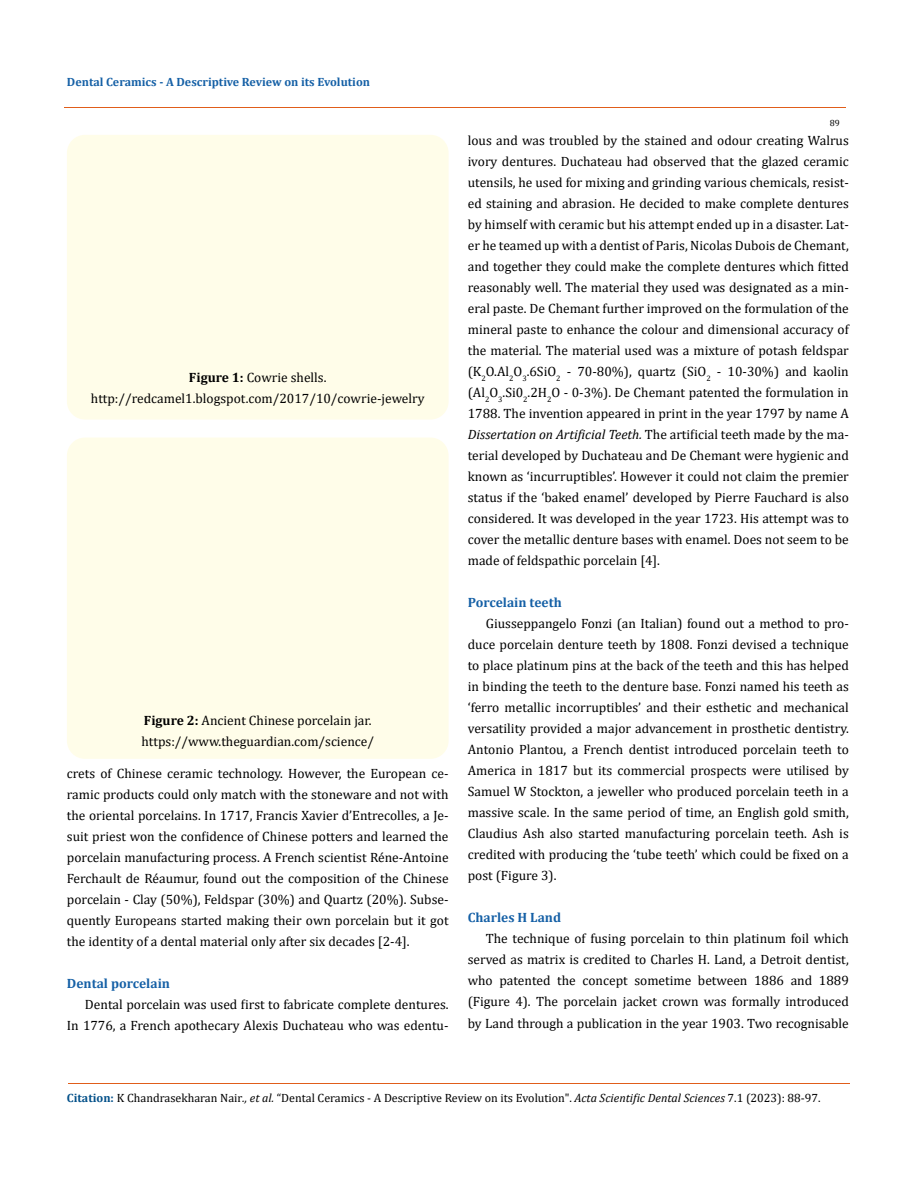
<style>
.page{position:relative;width:917px;height:1188px;background:#fff}
.page>*{position:absolute;margin:0;border:0;box-sizing:border-box;transform-origin:0 0}
.t1{font:13.5px/21px "Cambria";color:#000;text-align:justify}
.t2{font:700 13.5px "Cambria";color:#1560a6}
.t3{font:12px "Cambria";color:#000}
.t4{font:700 12px "Cambria";color:#1560a6}
.t5{font:9px "Cambria";color:#000}
.s1{font-weight:700}
.s2{font-style:italic}
.s3{font-weight:700;color:#035089}
</style>
<div class="page">
<div style="left:67px;top:135px;width:381px;height:285px;background:#fffde9;border-radius:18px"></div>
<div style="left:67px;top:438px;width:381px;height:321px;background:#fffde9;border-radius:18px"></div>
<hr style="left:64px;top:108px;width:781px;height:1px;background:#e05d1a">
<hr style="left:68px;top:1084px;width:781px;height:1px;background:#e05d1a">
<p class="t4" style="left:67px;top:73px;width:304px">Dental Ceramics - A Descriptive Review on its Evolution</p>
<p class="t1" style="left:91px;top:367px;width:335px;text-align:center"><span class="s1">Figure 1:</span> Cowrie shells. http://redcamel1.blogspot.com/2017/10/cowrie-jewelry</p>
<p class="t1" style="left:141px;top:709px;width:234px"><span class="s1">Figure 2:</span> Ancient Chinese porcelain jar. https://www.theguardian.com/science/</p>
<p class="t1" style="left:67px;top:763px;width:383px">crets of Chinese ceramic technology. However, the European ce&shy;ramic products could only match with the stoneware and not with the oriental porcelains. In 1717, Francis Xavier d’Entrecolles, a Je&shy;suit priest won the confidence of Chinese potters and learned the porcelain manufacturing process. A French scientist Réne-Antoine Ferchault de Réaumur, found out the composition of the Chinese porcelain - Clay (50%), Feldspar (30%) and Quartz (20%). Subse&shy;quently Europeans started making their own porcelain but it got the identity of a dental material only after six decades [2-4].</p>
<p class="t2" style="left:67px;top:974px;width:105px">Dental porcelain</p>
<p class="t1" style="left:67px;top:994px;width:383px;text-align:right">Dental porcelain was used first to fabricate complete dentures.<br>In 1776, a French apothecary Alexis Duchateau who was edentu-</p>
<p class="t5" style="left:829px;top:118px;width:11px">89</p>
<p class="t1" style="left:468px;top:130px;width:382px">lous and was troubled by the stained and odour creating Walrus ivory dentures. Duchateau had observed that the glazed ceramic utensils, he used for mixing and grinding various chemicals, resist&shy;ed staining and abrasion. He decided to make complete dentures by himself with ceramic but his attempt ended up in a disaster. Lat&shy;er he teamed up with a dentist of Paris, Nicolas Dubois de Chemant, and together they could make the complete dentures which fitted reasonably well. The material they used was designated as a min&shy;eral paste. De Chemant further improved on the formulation of the mineral paste to enhance the colour and dimensional accuracy of the material. The material used was a mixture of potash feldspar (K<sub>2</sub>O.Al<sub>2</sub>O<sub>3</sub>.6SiO<sub>2</sub> - 70-80%), quartz (SiO<sub>2</sub> - 10-30%) and kaolin (Al<sub>2</sub>O<sub>3</sub>.Si0<sub>2</sub>.2H<sub>2</sub>O - 0-3%). De Chemant patented the formulation in 1788. The invention appeared in print in the year 1797 by name A <span class="s2">Dissertation on Artificial Teeth.</span> The artificial teeth made by the ma&shy;terial developed by Duchateau and De Chemant were hygienic and known as ‘incurruptibles’. However it could not claim the premier status if the ‘baked enamel’ developed by Pierre Fauchard is also considered. It was developed in the year 1723. His attempt was to cover the metallic denture bases with enamel. Does not seem to be made of feldspathic porcelain [4].</p>
<p class="t2" style="left:468px;top:593px;width:95px">Porcelain teeth</p>
<p class="t1" style="left:468px;top:613px;width:382px;text-indent:18px">Giusseppangelo Fonzi (an Italian) found out a method to pro&shy;duce porcelain denture teeth by 1808. Fonzi devised a technique to place platinum pins at the back of the teeth and this has helped in binding the teeth to the denture base. Fonzi named his teeth as ‘ferro metallic incorruptibles’ and their esthetic and mechanical versatility provided a major advancement in prosthetic dentistry.<br>Antonio Plantou, a French dentist introduced porcelain teeth to America in 1817 but its commercial prospects were utilised by Samuel W Stockton, a jeweller who produced porcelain teeth in a massive scale. In the same period of time, an English gold smith, Claudius Ash also started manufacturing porcelain teeth. Ash is credited with producing the ‘tube teeth’ which could be fixed on a post (Figure 3).</p>
<p class="t2" style="left:468px;top:908px;width:95px">Charles H Land</p>
<p class="t1" style="left:468px;top:928px;width:382px;text-indent:18px">The technique of fusing porcelain to thin platinum foil which served as matrix is credited to Charles H. Land, a Detroit dentist, who patented the concept sometime between 1886 and 1889 (Figure 4). The porcelain jacket crown was formally introduced by Land through a publication in the year 1903. Two recognisable</p>
<p class="t3" style="left:67px;top:1090px;width:755px"><span class="s3">Citation:</span> K Chandrasekharan Nair<span class="s2">., et al.</span> “Dental Ceramics - A Descriptive Review on its Evolution". <span class="s2">Acta Scientific Dental Sciences</span> 7.1 (2023): 88-97.</p>
</div>
